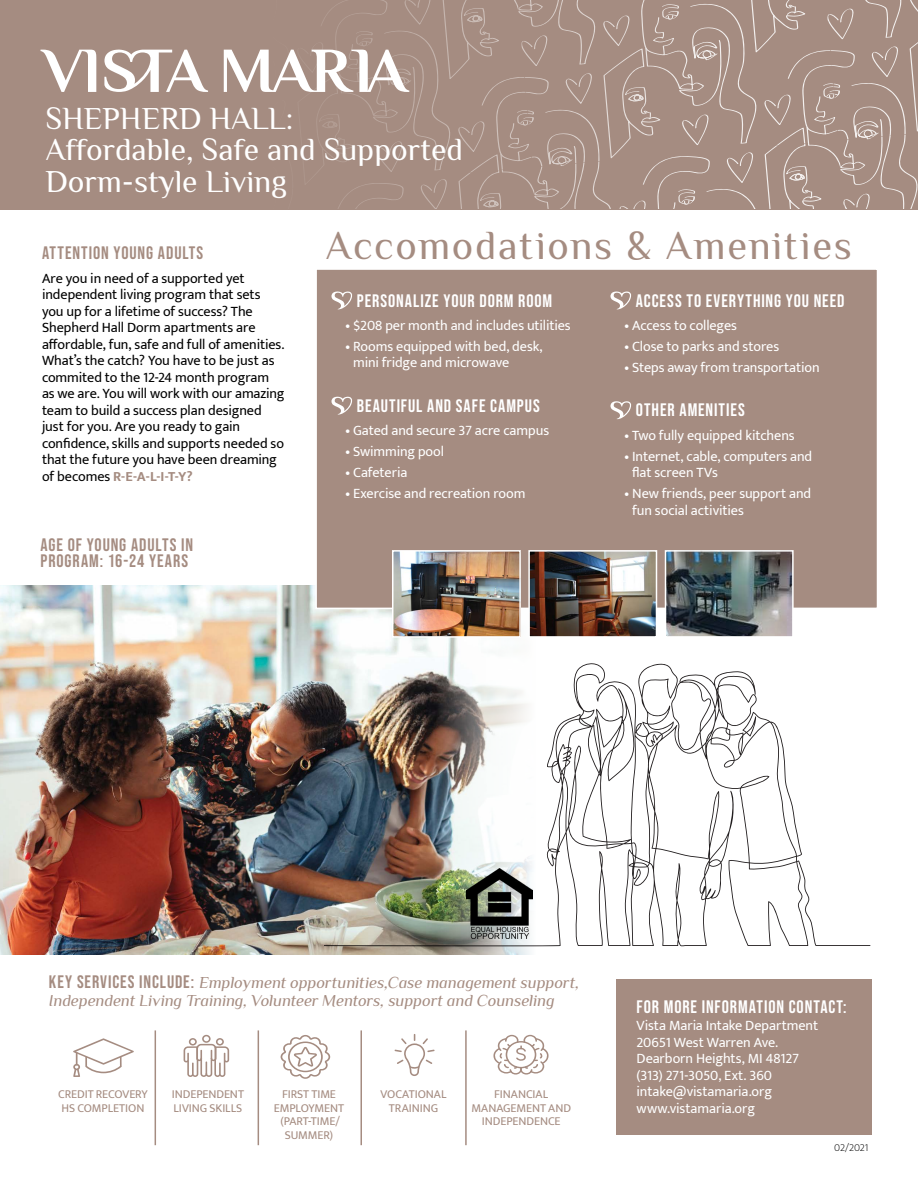
<style>
.page{position:relative;width:918px;height:1188px;background:#fff}
.page>*{position:absolute;margin:0;border:0;box-sizing:border-box;transform-origin:0 0}
.t1{font:40.5px "Philosopher";letter-spacing:.045em;color:#a58c81}
.t2{font:31.5px/31.5px "Philosopher";color:#fff}
.t3{font:18px "Bebas Neue";letter-spacing:.05em;color:#fff}
.t4{font:18px/16.5px "Bebas Neue";letter-spacing:.05em;color:#a58c81}
.t5{font:italic 16.5px/18px "Philosopher";letter-spacing:-.01em;color:#a58c81}
.t6{font:14.25px/16.5px "Mukta";letter-spacing:-.005em;color:#fff}
.t7{font:14.25px/16.5px "Mukta";letter-spacing:-.005em;color:#000}
.t8{font:12px/13.5px "Mukta";letter-spacing:-.005em;color:#a58c81;text-align:center}
.t9{font:200 10.5px "Mukta";letter-spacing:-.015em;color:#000}
.s1{font-weight:700;color:#a58c81}
.s2{font-family:"Bebas Neue";font-style:normal;font-size:18px}
</style>
<div class="page">
<img style="left:0;top:585px;width:457px;height:370px">
<div style="left:0;top:0;width:918px;height:209px;background:#a58c81"></div>
<div style="left:315px;top:268px;width:563px;height:341px;background:#a58c81;border:2px solid #fff"></div>
<div style="left:325px;top:641px;width:563px;height:321px;background:#fff"></div>
<img style="left:325px;top:663px;width:545px;height:284px">
<svg style="left:73px;top:1038px;width:61px;height:39px"></svg>
<svg style="left:184px;top:1035px;width:45px;height:42px"></svg>
<svg style="left:395px;top:1034px;width:40px;height:42px"></svg>
<svg style="left:281px;top:1035px;width:49px;height:44px"></svg>
<svg style="left:493px;top:1035px;width:56px;height:40px"></svg>
<hr style="left:155px;top:1030px;width:1px;height:115px;background:#a58c81">
<hr style="left:258px;top:1030px;width:1px;height:115px;background:#a58c81">
<hr style="left:360px;top:1030px;width:2px;height:115px;background:#a58c81">
<hr style="left:465px;top:1030px;width:2px;height:115px;background:#a58c81">
<div style="left:616px;top:980px;width:256px;height:155px;background:#a58c81"></div>
<svg style="left:332px;top:292px;width:20px;height:17px"></svg>
<svg style="left:332px;top:397px;width:20px;height:18px"></svg>
<svg style="left:611px;top:292px;width:20px;height:17px"></svg>
<svg style="left:611px;top:401px;width:20px;height:18px"></svg>
<img style="left:466px;top:868px;width:66px;height:71px">
<img style="left:395px;top:553px;width:123px;height:82px">
<div style="left:392px;top:550px;width:129px;height:88px;border:2px solid #fff"></div>
<img style="left:531px;top:553px;width:123px;height:82px">
<div style="left:528px;top:550px;width:129px;height:88px;border:2px solid #fff"></div>
<img style="left:668px;top:553px;width:123px;height:82px">
<div style="left:665px;top:550px;width:129px;height:88px;border:2px solid #fff"></div>
<svg style="left:104px;top:50px;width:104px;height:42px"></svg>
<svg style="left:41px;top:50px;width:55px;height:42px"></svg>
<svg style="left:224px;top:50px;width:24px;height:42px"></svg>
<svg style="left:248px;top:0;width:670px;height:208px"></svg>
<h2 class="t2" style="left:45px;top:103px;width:419px">SHEPHERD HALL:<br>Affordable, Safe and Supported<br>Dorm-style Living</h2>
<p class="t4" style="left:42px;top:245px;width:163px">ATTENTION YOUNG ADULTS</p>
<p class="t7" style="left:42px;top:270px;width:244px">Are you in need of a supported yet independent living program that sets you up for a lifetime of success? The Shepherd Hall Dorm apartments are affordable, fun, safe and full of amenities.<br>What’s the catch? You have to be just as commited to the 12-24 month program as we are. You will work with our amazing team to build a success plan designed just for you. Are you ready to gain confidence, skills and supports needed so that the future you have been dreaming of becomes <span class="s1">R-E-A-L-I-T-Y?</span></p>
<p class="t4" style="left:40px;top:536px;width:154px">AGE OF YOUNG ADULTS IN<br>PROGRAM: 16-24 YEARS</p>
<h1 class="t1" style="left:326px;top:219px;width:528px">Accomodations &amp; Amenities</h1>
<p class="t3" style="left:357px;top:290px;width:197px">PERSONALIZE YOUR DORM ROOM</p>
<p class="t6" style="left:345px;top:317px;width:227px">• $208 per month and includes utilities</p>
<p class="t6" style="left:353px;top:338px;width:191px;text-indent:-8px">• Rooms equipped with bed, desk, mini fridge and microwave</p>
<p class="t3" style="left:357px;top:395px;width:184px">BEAUTIFUL AND SAFE CAMPUS</p>
<p class="t6" style="left:345px;top:422px;width:206px">• Gated and secure 37 acre campus</p>
<p class="t6" style="left:345px;top:443px;width:101px">• Swimming pool</p>
<p class="t6" style="left:345px;top:464px;width:64px">• Cafeteria</p>
<p class="t6" style="left:345px;top:485px;width:182px">• Exercise and recreation room</p>
<p class="t3" style="left:636px;top:290px;width:210px">ACCESS TO EVERYTHING YOU NEED</p>
<p class="t6" style="left:624px;top:317px;width:115px">• Access to colleges</p>
<p class="t6" style="left:624px;top:338px;width:157px">• Close to parks and stores</p>
<p class="t6" style="left:624px;top:359px;width:197px">• Steps away from transportation</p>
<p class="t3" style="left:636px;top:400px;width:110px">OTHER AMENITIES</p>
<p class="t6" style="left:624px;top:426px;width:172px">• Two fully equipped kitchens</p>
<p class="t6" style="left:632px;top:447px;width:182px;text-indent:-8px">• Internet, cable, computers and flat screen TVs</p>
<p class="t6" style="left:632px;top:485px;width:181px;text-indent:-8px">• New friends, peer support and fun social activities</p>
<p class="t5" style="left:49px;top:973px;width:532px"><span class="s2">KEY SERVICES INCLUDE:</span> Employment opportunities,Case management support,<br>Independent Living Training, Volunteer Mentors, support and Counseling</p>
<p class="t8" style="left:58px;top:1087px;width:91px;text-align:left">CREDIT RECOVERY<br>HS COMPLETION</p>
<p class="t8" style="left:172px;top:1087px;width:74px;text-align:left">INDEPENDENT<br>LIVING SKILLS</p>
<p class="t8" style="left:274px;top:1087px;width:72px">FIRST TIME<br>EMPLOYMENT (PART-TIME/<br>SUMMER)</p>
<p class="t8" style="left:381px;top:1087px;width:67px">VOCATIONAL<br>TRAINING</p>
<p class="t8" style="left:471px;top:1087px;width:101px">FINANCIAL<br>MANAGEMENT AND<br>INDEPENDENCE</p>
<p class="t3" style="left:637px;top:997px;width:211px">FOR MORE INFORMATION CONTACT:</p>
<p class="t6" style="left:637px;top:1017px;width:183px">Vista Maria Intake Department<br>20651 West Warren Ave.<br>Dearborn Heights, MI 48127 (313) 271-3050, Ext. 360 intake@vistamaria.org www.vistamaria.org</p>
<p class="t9" style="left:834px;top:1139px;width:36px">02/2021</p>
</div>
